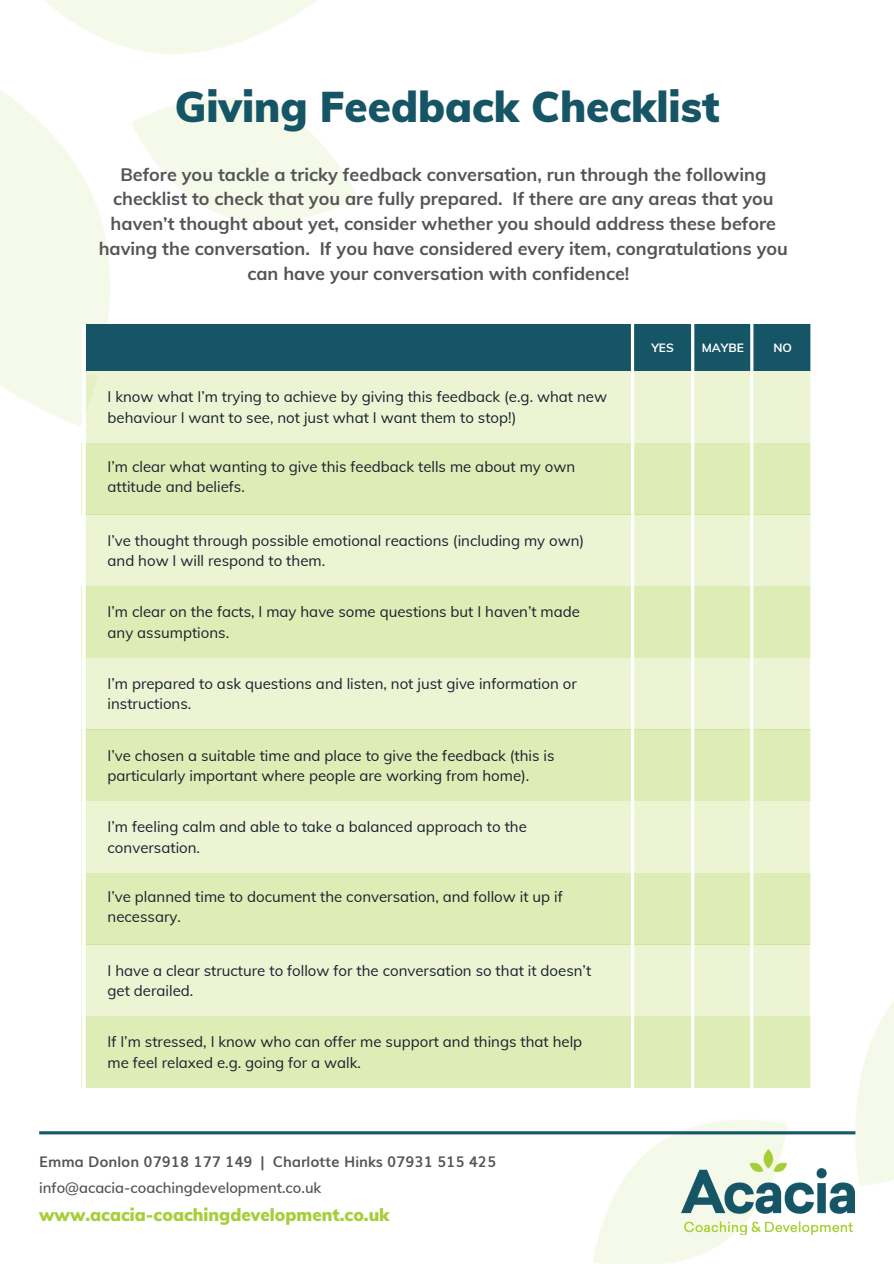
<style>
.page{position:relative;width:894px;height:1264px;background:#fff}
.page>*{position:absolute;margin:0;border:0;box-sizing:border-box;transform-origin:0 0}
.t1{font:900 42px "Muli";color:#165565}
.t2{font:700 18px/24.8px "Muli";color:#545454;text-align:center}
.t3{font:900 17.1px "Muli";color:#a7ce38}
.t4{font:15px/20.2px "Muli";color:#17202d}
.t5{font:700 14.7px "Muli";color:#545454}
.t6{font:600 14.7px "Muli";color:#545454}
.t7{font:700 12px "Muli";color:#fff}
</style>
<div class="page">
<img style="left:0;top:1px;width:750px;height:1087px">
<svg style="left:82px;top:325px;width:263px;height:763px;background:#e4f0c4"></svg>
<div style="left:86px;top:371px;width:724px;height:72px;background:#ecf4d4"></div>
<div style="left:86px;top:325px;width:724px;height:46px;background:#165565"></div>
<svg style="left:630px;top:314px;width:64px;height:25px"></svg>
<img style="left:345px;top:339px;width:548px;height:924px">
<svg style="left:39px;top:1131px;width:816px;height:3px;background:#296675"></svg>
<img style="left:681px;top:1149px;width:173px;height:85px">
<h1 class="t1" style="left:175px;top:80px;width:546px">Giving Feedback Checklist</h1>
<p class="t2" style="left:99px;top:161px;width:690px">Before you tackle a tricky feedback conversation, run through the following checklist to check that you are fully prepared. If there are any areas that you haven’t thought about yet, consider whether you should address these before having the conversation. If you have considered every item, congratulations you can have your conversation with confidence!</p>
<p class="t4" style="left:107px;top:386px;width:501px">I know what I’m trying to achieve by giving this feedback (e.g. what new behaviour I want to see, not just what I want them to stop!)</p>
<p class="t4" style="left:107px;top:455px;width:469px">I’m clear what wanting to give this feedback tells me about my own attitude and beliefs.</p>
<p class="t4" style="left:107px;top:530px;width:478px">I’ve thought through possible emotional reactions (including my own) and how I will respond to them.</p>
<p class="t4" style="left:107px;top:601px;width:474px">I’m clear on the facts, I may have some questions but I haven’t made any assumptions.</p>
<p class="t4" style="left:107px;top:673px;width:470px">I’m prepared to ask questions and listen, not just give information or instructions.</p>
<p class="t4" style="left:107px;top:745px;width:448px">I’ve chosen a suitable time and place to give the feedback (this is particularly important where people are working from home).</p>
<p class="t4" style="left:107px;top:816px;width:420px">I’m feeling calm and able to take a balanced approach to the conversation.</p>
<p class="t4" style="left:107px;top:886px;width:456px">I’ve planned time to document the conversation, and follow it up if necessary.</p>
<p class="t4" style="left:107px;top:959px;width:485px">I have a clear structure to follow for the conversation so that it doesn’t get derailed.</p>
<p class="t4" style="left:107px;top:1031px;width:476px">If I’m stressed, I know who can offer me support and things that help me feel relaxed e.g. going for a walk.</p>
<p class="t5" style="left:39px;top:1149px;width:458px">Emma Donlon 07918 177 149 | Charlotte Hinks 07931 515 425</p>
<p class="t6" style="left:39px;top:1178px;width:284px">info@acacia-coachingdevelopment.co.uk</p>
<p class="t3" style="left:39px;top:1203px;width:352px">www.acacia-coachingdevelopment.co.uk</p>
<p class="t7" style="left:651px;top:340px;width:24px">YES</p>
<p class="t7" style="left:701px;top:340px;width:44px">MAYBE</p>
<p class="t7" style="left:773px;top:340px;width:20px">NO</p>
</div>
